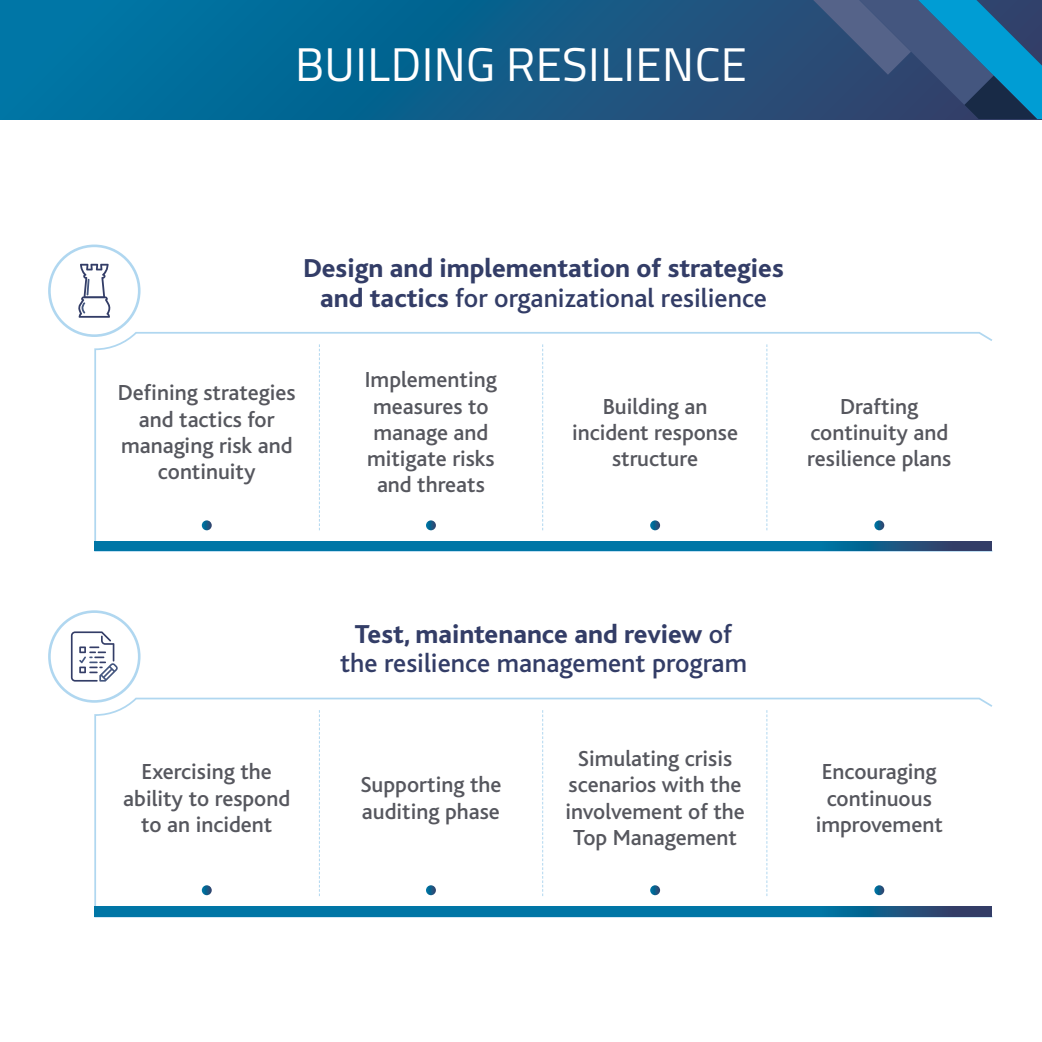
<style>
.page{position:relative;width:1042px;height:1042px;background:#fff}
.page>*{position:absolute;margin:0;border:0;box-sizing:border-box;transform-origin:0 0}
.t1{font:47.25px "Titillium Web";letter-spacing:.01em;color:#fff}
.t2{font:800 27.12px/29.8px "Bliss";color:#333d67;text-align:center}
.t3{font:500 27.12px/29.8px "Bliss";color:#333d67;text-align:center}
.t4{font:500 22.75px/26.2px "Bliss";color:#56575e;text-align:center}
.s1{font-weight:500}
.s2{font-weight:800}
</style>
<div class="page">
<svg style="left:0;top:0;width:749px;height:119px;background:#0a6390"></svg>
<svg style="left:749px;top:0;width:292px;height:119px;background:#2b5883"></svg>
<svg style="left:1041px;top:0;width:1px;height:119px"></svg>
<svg style="left:94px;top:331px;width:899px;height:221px"></svg>
<svg style="left:94px;top:697px;width:899px;height:221px"></svg>
<svg style="left:95px;top:541px;width:896px;height:10px;background:#056f9e"></svg>
<svg style="left:95px;top:907px;width:896px;height:9px;background:#056f9e"></svg>
<svg style="left:542px;top:344px;width:1px;height:186px"></svg>
<svg style="left:766px;top:344px;width:1px;height:186px"></svg>
<svg style="left:319px;top:344px;width:1px;height:186px"></svg>
<svg style="left:542px;top:710px;width:1px;height:186px"></svg>
<svg style="left:766px;top:710px;width:1px;height:186px"></svg>
<svg style="left:319px;top:710px;width:1px;height:186px"></svg>
<div style="left:49px;top:246px;width:90px;height:90px;background:#fff;border-radius:50%"></div>
<div style="left:48px;top:244px;width:93px;height:93px;border:3px solid #b0d7f0;border-radius:50%"></div>
<svg style="left:78px;top:264px;width:33px;height:54px"></svg>
<div style="left:49px;top:611px;width:90px;height:90px;background:#fff;border-radius:50%"></div>
<div style="left:48px;top:610px;width:93px;height:93px;border:3px solid #b0d7f0;border-radius:50%"></div>
<svg style="left:71px;top:631px;width:47px;height:50px"></svg>
<svg style="left:202px;top:520px;width:10px;height:10px"></svg>
<svg style="left:650px;top:520px;width:10px;height:10px"></svg>
<svg style="left:426px;top:520px;width:10px;height:10px"></svg>
<svg style="left:874px;top:520px;width:10px;height:10px"></svg>
<svg style="left:202px;top:885px;width:10px;height:10px"></svg>
<svg style="left:650px;top:885px;width:10px;height:10px"></svg>
<svg style="left:426px;top:885px;width:10px;height:10px"></svg>
<svg style="left:874px;top:885px;width:10px;height:10px"></svg>
<h1 class="t1" style="left:295px;top:30px;width:453px">BUILDING RESILIENCE</h1>
<p class="t2" style="left:303px;top:254px;width:482px">Design and implementation of strategies and tactics <span class="s1">for organizational resilience</span></p>
<p class="t4" style="left:118px;top:380px;width:179px">Defining strategies and tactics for managing risk and continuity</p>
<p class="t4" style="left:365px;top:367px;width:133px">Implementing measures to manage and mitigate risks and threats</p>
<p class="t4" style="left:572px;top:393px;width:167px">Building an incident response structure</p>
<p class="t4" style="left:807px;top:393px;width:146px">Drafting continuity and resilience plans</p>
<p class="t4" style="left:123px;top:759px;width:168px">Exercising the ability to respond to an incident</p>
<p class="t3" style="left:340px;top:619px;width:408px"><span class="s2">Test, maintenance and review</span> of the resilience management program</p>
<p class="t4" style="left:360px;top:772px;width:143px;text-align:left">Supporting the auditing phase</p>
<p class="t4" style="left:565px;top:746px;width:181px">Simulating crisis scenarios with the involvement of the<br>Top Management</p>
<p class="t4" style="left:816px;top:759px;width:128px">Encouraging continuous improvement</p>
</div>
